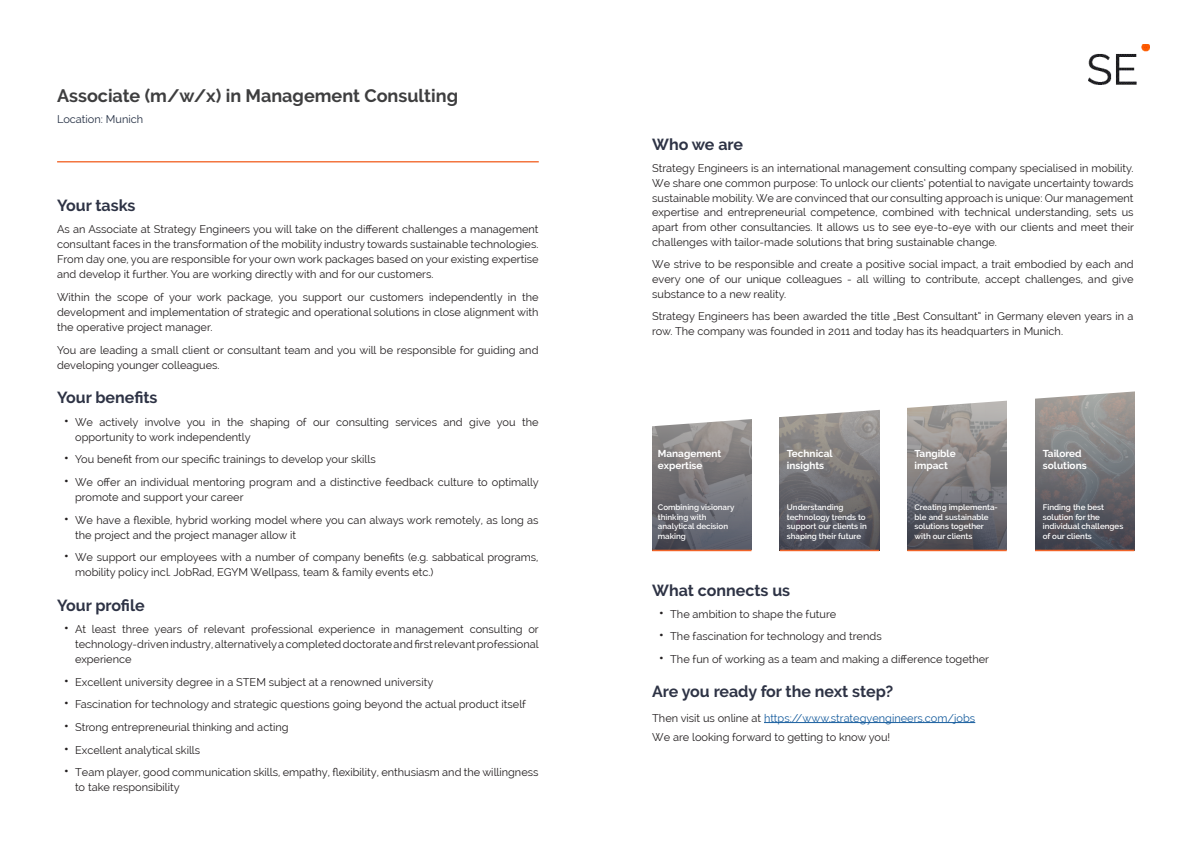
<style>
.page{position:relative;width:1191px;height:842px;background:#fff}
.page>*{position:absolute;margin:0;border:0;box-sizing:border-box;transform-origin:0 0}
.t1{font:700 18px "Raleway";color:#3e3e3f}
.t2{font:700 16px "Raleway";color:#2e3345}
.t3{font:11px/15px "Raleway";color:#231f20}
.t4{font:11px "Raleway";color:#175d9e}
.t5{font:11px "Raleway";color:#242f43}
.t6{font:700 10px/12px "Raleway";color:#fff}
.t7{font:600 8px/9.6px "Raleway";color:#fff}
.s1{font-size:15px}
.s2{color:#231f20}
</style>
<div class="page">
<hr style="left:57px;top:161px;width:482px;height:1px;background:#f26428">
<img style="left:1088px;top:44px;width:61px;height:41px">
<hr style="left:764px;top:722px;width:211px;height:1px;background:#175d9e">
<svg style="left:652px;top:427px;width:99px;height:123px;background:#757378"></svg>
<svg style="left:780px;top:427px;width:99px;height:123px;background:#6f6d71"></svg>
<svg style="left:907px;top:427px;width:99px;height:123px;background:#757376"></svg>
<svg style="left:1035px;top:427px;width:99px;height:123px;background:#69686e"></svg>
<svg style="left:652px;top:391px;width:483px;height:36px"></svg>
<hr style="left:652px;top:550px;width:99px;height:1px;background:#f26428">
<hr style="left:780px;top:550px;width:99px;height:1px;background:#f26428">
<hr style="left:907px;top:550px;width:99px;height:1px;background:#f26428">
<hr style="left:1035px;top:550px;width:99px;height:1px;background:#f26428">
<p class="t1" style="left:57px;top:85px;width:402px">Associate (m/w/x) in Management Consulting</p>
<p class="t5" style="left:57px;top:113px;width:88px">Location: Munich</p>
<p class="t2" style="left:57px;top:196px;width:80px">Your tasks</p>
<p class="t3" style="left:57px;top:222px;width:483px;text-align:justify">As an Associate at Strategy Engineers you will take on the different challenges a management consultant faces in the transformation of the mobility industry towards sustainable technologies.<br>From day one, you are responsible for your own work packages based on your existing expertise and develop it further. You are working directly with and for our customers.</p>
<p class="t3" style="left:57px;top:290px;width:483px;text-align:justify">Within the scope of your work package, you support our customers independently in the development and implementation of strategic and operational solutions in close alignment with the operative project manager.</p>
<p class="t3" style="left:57px;top:342px;width:483px">You are leading a small client or consultant team and you will be responsible for guiding and developing younger colleagues.</p>
<p class="t2" style="left:57px;top:388px;width:102px">Your benefits</p>
<p class="t3" style="left:75px;top:414px;width:465px;text-indent:-11px"><span class="s1">•</span> We actively involve you in the shaping of our consulting services and give you the opportunity to work independently</p>
<p class="t3" style="left:64px;top:452px;width:313px"><span class="s1">•</span> You benefit from our specific trainings to develop your skills</p>
<p class="t3" style="left:75px;top:474px;width:465px;text-indent:-11px"><span class="s1">•</span> We offer an individual mentoring program and a distinctive feedback culture to optimally promote and support your career</p>
<p class="t3" style="left:75px;top:512px;width:465px;text-indent:-11px"><span class="s1">•</span> We have a flexible, hybrid working model where you can always work remotely, as long as the project and the project manager allow it</p>
<p class="t3" style="left:75px;top:550px;width:465px;text-indent:-11px"><span class="s1">•</span> We support our employees with a number of company benefits (e.g. sabbatical programs, mobility policy incl. JobRad, EGYM Wellpass, team &amp; family events etc.)</p>
<p class="t2" style="left:57px;top:596px;width:89px">Your profile</p>
<p class="t3" style="left:75px;top:622px;width:465px;text-align:justify;text-indent:-11px"><span class="s1">•</span> At least three years of relevant professional experience in management consulting or technology-driven industry, alternatively a completed doctorate and first relevant professional experience</p>
<p class="t3" style="left:64px;top:674px;width:371px"><span class="s1">•</span> Excellent university degree in a STEM subject at a renowned university</p>
<p class="t3" style="left:64px;top:697px;width:464px"><span class="s1">•</span> Fascination for technology and strategic questions going beyond the actual product itself</p>
<p class="t3" style="left:64px;top:720px;width:226px"><span class="s1">•</span> Strong entrepreneurial thinking and acting</p>
<p class="t3" style="left:64px;top:742px;width:138px"><span class="s1">•</span> Excellent analytical skills</p>
<p class="t3" style="left:75px;top:765px;width:465px;text-indent:-11px"><span class="s1">•</span> Team player, good communication skills, empathy, flexibility, enthusiasm and the willingness to take responsibility</p>
<p class="t2" style="left:652px;top:135px;width:92px">Who we are</p>
<p class="t3" style="left:652px;top:161px;width:483px;line-height:14.7px;text-align:justify">Strategy Engineers is an international management consulting company specialised in mobility.<br>We share one common purpose: To unlock our clients’ potential to navigate uncertainty towards sustainable mobility. We are convinced that our consulting approach is unique: Our management expertise and entrepreneurial competence, combined with technical understanding, sets us apart from other consultancies. It allows us to see eye-to-eye with our clients and meet their challenges with tailor-made solutions that bring sustainable change.</p>
<p class="t3" style="left:652px;top:257px;width:483px;line-height:14.7px;text-align:justify">We strive to be responsible and create a positive social impact, a trait embodied by each and every one of our unique colleagues - all willing to contribute, accept challenges, and give substance to a new reality.</p>
<p class="t3" style="left:652px;top:309px;width:483px;line-height:14.7px">Strategy Engineers has been awarded the title „Best Consultant“ in Germany eleven years in a row. The company was founded in 2011 and today has its headquarters in Munich.</p>
<p class="t6" style="left:658px;top:447px;width:65px">Management expertise</p>
<p class="t6" style="left:787px;top:447px;width:47px">Technical insights</p>
<p class="t6" style="left:914px;top:447px;width:43px">Tangible</p>
<p class="t6" style="left:914px;top:459px;width:35px">impact</p>
<p class="t7" style="left:658px;top:502px;width:78px">Combining visionary thinking with analytical decision making</p>
<p class="t7" style="left:787px;top:502px;width:58px">Understanding</p>
<p class="t7" style="left:787px;top:512px;width:80px">technology trends to</p>
<p class="t7" style="left:787px;top:522px;width:81px">support our clients in</p>
<p class="t7" style="left:787px;top:531px;width:76px">shaping their future</p>
<p class="t7" style="left:914px;top:502px;width:85px">Creating implementa&shy;ble and sustainable</p>
<p class="t7" style="left:914px;top:522px;width:71px">solutions together</p>
<p class="t7" style="left:914px;top:531px;width:59px">with our clients</p>
<p class="t2" style="left:652px;top:581px;width:139px">What connects us</p>
<p class="t3" style="left:659px;top:606px;width:179px"><span class="s1">•</span> The ambition to shape the future</p>
<p class="t3" style="left:659px;top:629px;width:224px"><span class="s1">•</span> The fascination for technology and trends</p>
<p class="t3" style="left:659px;top:651px;width:332px"><span class="s1">•</span> The fun of working as a team and making a difference together</p>
<p class="t2" style="left:652px;top:682px;width:243px">Are you ready for the next step?</p>
<p class="t4" style="left:652px;top:711px;width:324px"><span class="s2">Then visit us online at</span> https://www.strategyengineers.com/jobs</p>
<p class="t3" style="left:652px;top:730px;width:240px">We are looking forward to getting to know you!</p>
<p class="t6" style="left:1042px;top:447px;width:45px">Tailored solutions</p>
<p class="t7" style="left:1042px;top:502px;width:63px">Finding the best</p>
<p class="t7" style="left:1042px;top:512px;width:59px">solution for the</p>
<p class="t7" style="left:1042px;top:522px;width:82px">individual challenges</p>
<p class="t7" style="left:1042px;top:531px;width:51px">of our clients</p>
</div>
